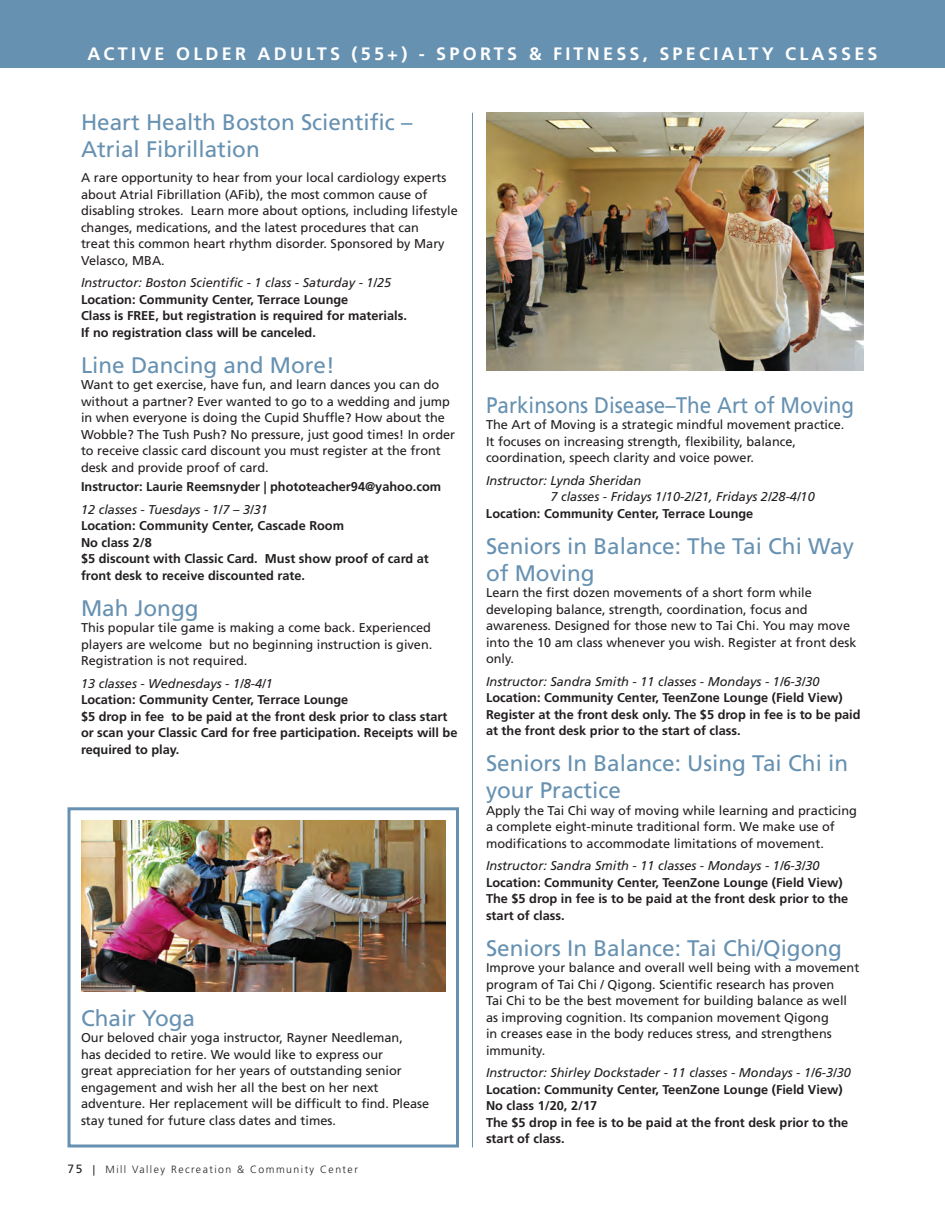
<style>
.page{position:relative;width:945px;height:1215px;background:#fff}
.page>*{position:absolute;margin:0;border:0;box-sizing:border-box;transform-origin:0 0}
.t1{font:22.5px/27px "Frutiger LT Std";color:#6791b1}
.t2{font:22.5px "Frutiger LT Std";color:#6791b1;scale:.92 1}
.t3{font:700 18px "Frutiger LT Std";letter-spacing:.18em;color:#fff}
.t4{font:12.75px/16.5px "Frutiger LT Std";color:#231f20}
.t5{font:700 12.75px/16.5px "Frutiger LT Std";color:#231f20}
.t6{font:italic 12.75px/16.5px "Frutiger LT Std";color:#231f20}
.t7{font:300 10.5px "Frutiger LT Std";letter-spacing:.14em;color:#231f20}
.s1{font-weight:400;font-size:12px}
.s2{font-weight:400}
</style>
<div class="page">
<div style="left:0;top:0;width:945px;height:68px;background:#6791b1"></div>
<hr style="left:472px;top:113px;width:1px;height:1035px;background:#6791b1">
<img style="left:81px;top:821px;width:365px;height:170px">
<img style="left:486px;top:113px;width:378px;height:258px">
<div style="left:68px;top:807px;width:391px;height:341px;border:3px solid #6791b1"></div>
<h2 class="t3" style="left:87px;top:43px;width:792px">ACTIVE OLDER ADULTS (55+) - SPORTS &amp; FITNESS, SPECIALTY CLASSES</h2>
<h1 class="t1" style="left:81px;top:108px;width:333px">Heart Health Boston Scientific –<br>Atrial Fibrillation</h1>
<p class="t4" style="left:81px;top:169px;width:378px">A rare opportunity to hear from your local cardiology experts about Atrial Fibrillation (AFib), the most common cause of disabling strokes. Learn more about options, including lifestyle changes, medications, and the latest procedures that can<br>treat this common heart rhythm disorder. Sponsored by Mary Velasco, MBA.</p>
<p class="t6" style="left:81px;top:274px;width:312px">Instructor: Boston Scientific - 1 class - Saturday - 1/25</p>
<p class="t5" style="left:81px;top:291px;width:327px">Location: Community Center, Terrace Lounge<br>Class is FREE, but registration is required for materials.<br>If no registration class will be canceled.</p>
<h1 class="t1" style="left:81px;top:351px;width:255px">Line Dancing and More!</h1>
<p class="t4" style="left:81px;top:376px;width:376px">Want to get exercise, have fun, and learn dances you can do without a partner? Ever wanted to go to a wedding and jump in when everyone is doing the Cupid Shuffle? How about the Wobble? The Tush Push? No pressure, just good times! In order to receive classic card discount you must register at the front desk and provide proof of card.</p>
<p class="t5" style="left:81px;top:479px;width:362px">Instructor: Laurie Reemsnyder | phototeacher94@yahoo.com</p>
<p class="t6" style="left:81px;top:501px;width:188px">12 classes - Tuesdays - 1/7 – 3/31</p>
<p class="t5" style="left:81px;top:518px;width:349px">Location: Community Center, Cascade Room<br>No class 2/8<br>$5 discount with Classic Card. Must show proof of card at front desk to receive discounted rate.</p>
<h1 class="t1" style="left:81px;top:594px;width:119px">Mah Jongg</h1>
<p class="t4" style="left:81px;top:620px;width:353px;text-align:justify">This popular tile game is making a come back. Experienced players are welcome but no beginning instruction is given.<br>Registration is not required.</p>
<p class="t6" style="left:81px;top:675px;width:193px">13 classes - Wednesdays - 1/8-4/1</p>
<p class="t5" style="left:81px;top:692px;width:378px">Location: Community Center, Terrace Lounge<br>$5 drop in fee to be paid at the front desk prior to class start or scan your Classic Card for free participation. Receipts will be required to play.</p>
<h1 class="t1" style="left:81px;top:1005px;width:116px">Chair Yoga</h1>
<p class="t4" style="left:81px;top:1030px;width:350px">Our beloved chair yoga instructor, Rayner Needleman,<br>has decided to retire. We would like to express our<br>great appreciation for her years of outstanding senior engagement and wish her all the best on her next adventure. Her replacement will be difficult to find. Please stay tuned for future class dates and times.</p>
<p class="t7" style="left:68px;top:1164px;width:292px"><span class="s1">75</span> <span class="s2">|</span> Mill Valley Recreation &amp; Community Center</p>
<h1 class="t2" style="left:486px;top:392px;width:402px">Parkinsons Disease–The Art of Moving</h1>
<p class="t4" style="left:486px;top:417px;width:360px">The Art of Moving is a strategic mindful movement practice.<br>It focuses on increasing strength, flexibility, balance, coordination, speech clarity and voice power.</p>
<p class="t6" style="left:550px;top:472px;width:266px;text-indent:-64px">Instructor: Lynda Sheridan<br>7 classes - Fridays 1/10-2/21, Fridays 2/28-4/10</p>
<p class="t5" style="left:486px;top:505px;width:269px">Location: Community Center, Terrace Lounge</p>
<h1 class="t1" style="left:486px;top:533px;width:370px">Seniors in Balance: The Tai Chi Way of Moving</h1>
<p class="t4" style="left:486px;top:585px;width:372px">Learn the first dozen movements of a short form while developing balance, strength, coordination, focus and awareness. Designed for those new to Tai Chi. You may move into the 10 am class whenever you wish. Register at front desk only.</p>
<p class="t6" style="left:486px;top:673px;width:335px">Instructor: Sandra Smith - 11 classes - Mondays - 1/6-3/30</p>
<p class="t5" style="left:486px;top:690px;width:376px">Location: Community Center, TeenZone Lounge (Field View)<br>Register at the front desk only. The $5 drop in fee is to be paid at the front desk prior to the start of class.</p>
<h1 class="t1" style="left:486px;top:750px;width:364px">Seniors In Balance: Using Tai Chi in your Practice</h1>
<p class="t4" style="left:486px;top:802px;width:372px">Apply the Tai Chi way of moving while learning and practicing a complete eight-minute traditional form. We make use of modifications to accommodate limitations of movement.</p>
<p class="t6" style="left:486px;top:858px;width:335px">Instructor: Sandra Smith - 11 classes - Mondays - 1/6-3/30</p>
<p class="t5" style="left:486px;top:874px;width:364px">Location: Community Center, TeenZone Lounge (Field View)<br>The $5 drop in fee is to be paid at the front desk prior to the start of class.</p>
<h1 class="t1" style="left:486px;top:935px;width:357px">Seniors In Balance: Tai Chi/Qigong</h1>
<p class="t4" style="left:486px;top:960px;width:375px">Improve your balance and overall well being with a movement program of Tai Chi / Qigong. Scientific research has proven<br>Tai Chi to be the best movement for building balance as well as improving cognition. Its companion movement Qigong<br>in creases ease in the body reduces stress, and strengthens immunity.</p>
<p class="t6" style="left:486px;top:1065px;width:366px">Instructor: Shirley Dockstader - 11 classes - Mondays - 1/6-3/30</p>
<p class="t5" style="left:486px;top:1081px;width:364px">Location: Community Center, TeenZone Lounge (Field View)<br>No class 1/20, 2/17<br>The $5 drop in fee is to be paid at the front desk prior to the start of class.</p>
</div>
